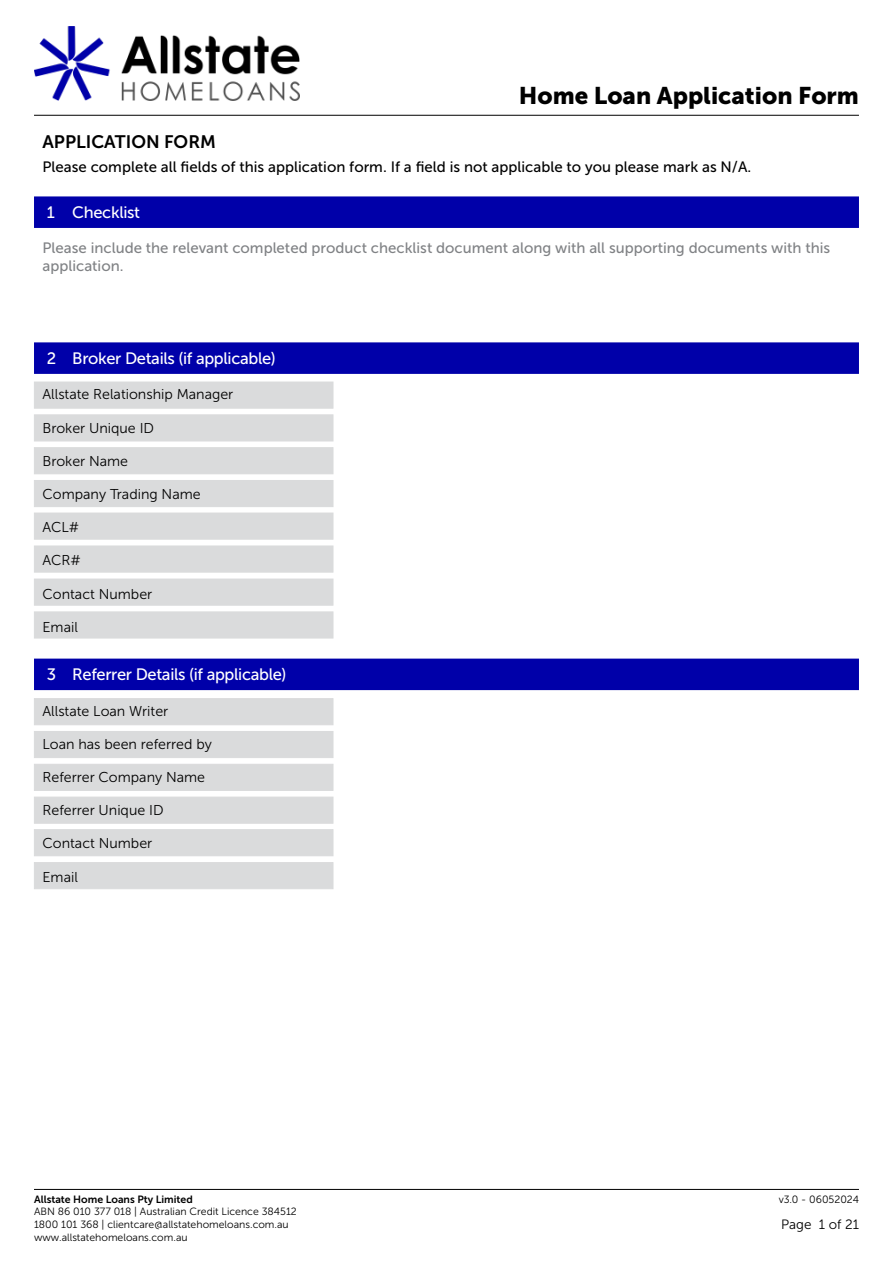
<style>
.page{position:relative;width:893px;height:1263px;background:#fff}
.page>*{position:absolute;margin:0;border:0;box-sizing:border-box;transform-origin:0 0}
.t1{font:24px "Museo Sans 900";color:#000}
.t2{font:18px "Museo Sans 700";color:#000}
.t3{font:16.5px "Museo Sans 500";letter-spacing:-.02em;color:#fff}
.t4{font:15px/18px "Museo Sans 500";color:#808285}
.t5{font:15px "Museo Sans 500";color:#000}
.t6{font:14.25px "Museo Sans 300";color:#000}
.t7{font:13.5px "Museo Sans 300";color:#000}
.t8{font:10.5px/12.6px "Museo Sans 300";color:#000}
.t9{font:10.5px "Museo Sans 700";color:#000}
</style>
<div class="page">
<hr style="left:34px;top:115px;width:825px;height:1px;background:#000">
<hr style="left:34px;top:1189px;width:825px;height:1px;background:#000">
<img style="left:34px;top:27px;width:265px;height:74px">
<div style="left:34px;top:382px;width:299px;height:27px;background:#dadbdc"></div>
<div style="left:34px;top:414px;width:299px;height:27px;background:#dadbdc;border:1px solid #dadbdc"></div>
<div style="left:34px;top:447px;width:299px;height:27px;background:#dadbdc"></div>
<div style="left:34px;top:480px;width:299px;height:27px;background:#dadbdc"></div>
<div style="left:34px;top:513px;width:299px;height:26px;background:#dadbdc"></div>
<div style="left:34px;top:546px;width:299px;height:26px;background:#dadbdc"></div>
<div style="left:34px;top:579px;width:299px;height:26px;background:#dadbdc"></div>
<div style="left:34px;top:698px;width:299px;height:27px;background:#dadbdc"></div>
<div style="left:34px;top:731px;width:299px;height:27px;background:#dadbdc"></div>
<div style="left:34px;top:764px;width:299px;height:27px;background:#dadbdc"></div>
<div style="left:34px;top:797px;width:299px;height:27px;background:#dadbdc"></div>
<div style="left:34px;top:829px;width:299px;height:27px;background:#dadbdc"></div>
<div style="left:34px;top:862px;width:299px;height:27px;background:#dadbdc"></div>
<div style="left:34px;top:611px;width:299px;height:27px;background:#dadbdc;border:1px solid #dadbdc"></div>
<div style="left:34px;top:196px;width:825px;height:32px;background:#0000a9"></div>
<div style="left:34px;top:342px;width:825px;height:32px;background:#0000a9"></div>
<div style="left:34px;top:659px;width:825px;height:31px;background:#0000a9"></div>
<h1 class="t1" style="left:519px;top:82px;width:342px">Home Loan Application Form</h1>
<p class="t2" style="left:43px;top:131px;width:175px">APPLICATION FORM</p>
<p class="t5" style="left:43px;top:159px;width:710px">Please complete all fields of this application form. If a field is not applicable to you please mark as N/A.</p>
<p class="t3" style="left:47px;top:203px;width:95px">1 Checklist</p>
<p class="t4" style="left:43px;top:239px;width:789px">Please include the relevant completed product checklist document along with all supporting documents with this application.</p>
<p class="t3" style="left:47px;top:349px;width:231px">2 Broker Details (if applicable)</p>
<p class="t6" style="left:43px;top:387px;width:192px">Allstate Relationship Manager</p>
<p class="t6" style="left:43px;top:420px;width:113px">Broker Unique ID</p>
<p class="t6" style="left:43px;top:453px;width:87px">Broker Name</p>
<p class="t6" style="left:43px;top:486px;width:160px">Company Trading Name</p>
<p class="t6" style="left:43px;top:520px;width:38px">ACL#</p>
<p class="t6" style="left:43px;top:553px;width:40px">ACR#</p>
<p class="t6" style="left:43px;top:586px;width:111px">Contact Number</p>
<p class="t6" style="left:43px;top:619px;width:37px">Email</p>
<p class="t3" style="left:47px;top:665px;width:241px">3 Referrer Details (if applicable)</p>
<p class="t6" style="left:43px;top:703px;width:127px">Allstate Loan Writer</p>
<p class="t6" style="left:43px;top:736px;width:171px">Loan has been referred by</p>
<p class="t6" style="left:43px;top:769px;width:164px">Referrer Company Name</p>
<p class="t6" style="left:43px;top:803px;width:123px">Referrer Unique ID</p>
<p class="t6" style="left:43px;top:836px;width:111px">Contact Number</p>
<p class="t6" style="left:43px;top:869px;width:37px">Email</p>
<p class="t9" style="left:34px;top:1193px;width:160px">Allstate Home Loans Pty Limited</p>
<p class="t8" style="left:779px;top:1193px;width:82px">v3.0 - 06052024</p>
<p class="t8" style="left:34px;top:1205px;width:264px">ABN 86 010 377 018 | Australian Credit Licence 384512<br>1800 101 368 | clientcare@allstatehomeloans.com.au www.allstatehomeloans.com.au</p>
<p class="t7" style="left:781px;top:1217px;width:79px">Page 1 of 21</p>
</div>
